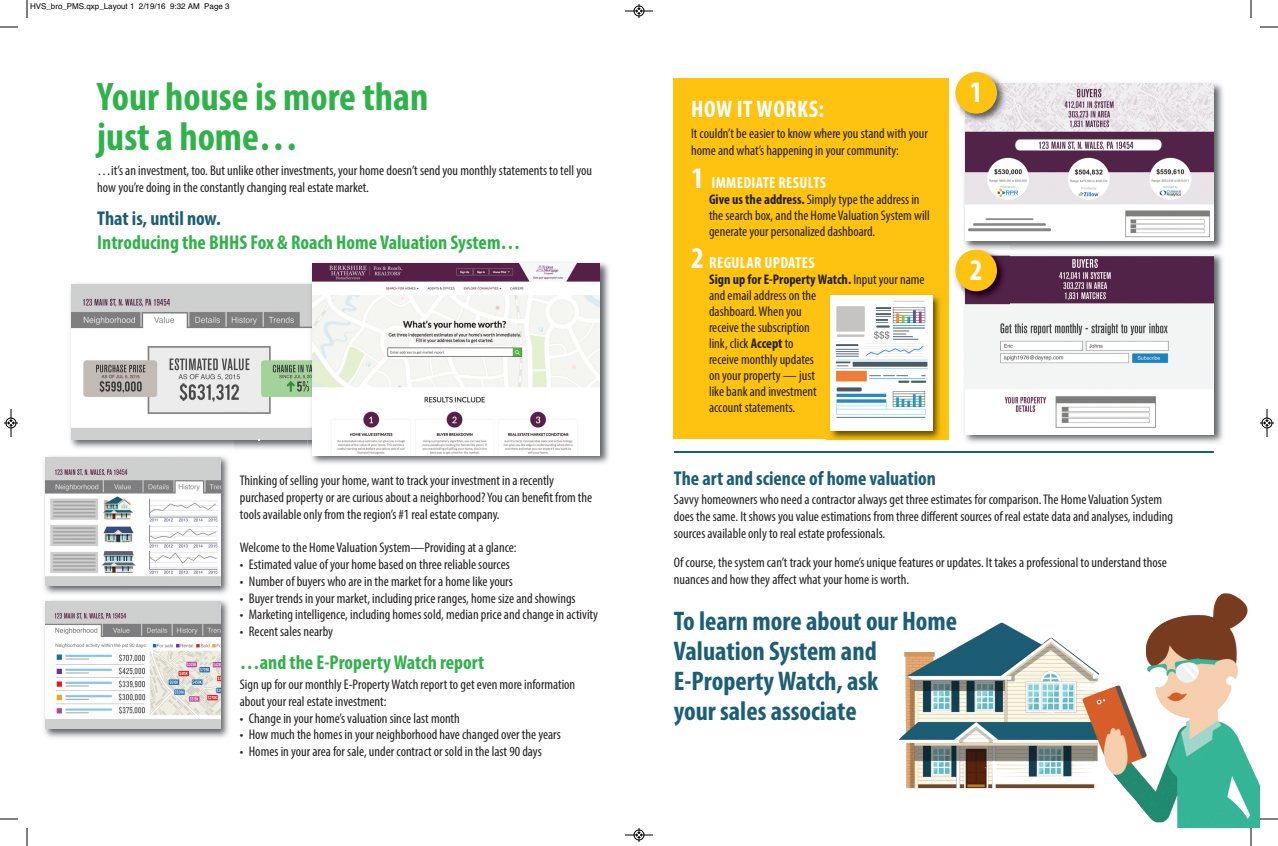
<style>
.page{position:relative;width:1278px;height:846px;background:#fff}
.page>*{position:absolute;margin:0;border:0;box-sizing:border-box;transform-origin:0 0}
.t1{font:700 condensed 40px/40px "Myriad Pro";color:#30b24a}
.t2{font:700 condensed 30px "Myriad Pro";color:#fff}
.t3{font:700 condensed 27px/30px "Myriad Pro";color:#1b5e76}
.t4{font:700 condensed 24px "Myriad Pro";letter-spacing:.02em;color:#fff}
.t5{font:700 condensed 20px "Myriad Pro";color:#30b24a}
.t6{font:700 condensed 20px "Myriad Pro";color:#1b5e76}
.t7{font:700 condensed 16px "Myriad Pro";letter-spacing:.02em;color:#fff}
.t8{font:condensed 14px/16px "Myriad Pro";color:#231f20}
.t9{font:8px "Helvetica";color:#000}
.s1{font-size:30px}
.s2{font-weight:700}
</style>
<div class="page">
<div style="left:674px;top:78px;width:275px;height:361px;background:#fec210"></div>
<img style="left:44px;top:456px;width:185px;height:282px">
<img style="left:45px;top:457px;width:175px;height:129px">
<img style="left:70px;top:283px;width:238px;height:166px">
<img style="left:72px;top:284px;width:236px;height:155px">
<img style="left:44px;top:595px;width:185px;height:4px">
<img style="left:45px;top:602px;width:175px;height:127px">
<img style="left:964px;top:254px;width:259px;height:189px">
<img style="left:965px;top:255px;width:249px;height:179px">
<img style="left:964px;top:83px;width:259px;height:167px">
<img style="left:965px;top:84px;width:249px;height:157px">
<img style="left:826px;top:439px;width:123px;height:1px">
<img style="left:830px;top:295px;width:111px;height:144px">
<img style="left:831px;top:296px;width:101px;height:135px">
<img style="left:899px;top:593px;width:361px;height:235px">
<img style="left:955px;top:71px;width:55px;height:56px">
<div style="left:955px;top:72px;width:42px;height:42px;background:#fec210;border-radius:50%"></div>
<img style="left:955px;top:256px;width:6px;height:35px">
<img style="left:961px;top:245px;width:49px;height:59px">
<img style="left:965px;top:255px;width:45px;height:49px">
<svg style="left:961px;top:291px;width:1px;height:13px"></svg>
<div style="left:955px;top:250px;width:42px;height:41px;background:#fec210;border-radius:50%"></div>
<img style="left:311px;top:262px;width:298px;height:202px">
<img style="left:308px;top:284px;width:4px;height:155px">
<img style="left:312px;top:263px;width:288px;height:193px">
<hr style="left:674px;top:451px;width:540px;height:2px;background:#1b5e76">
<svg style="left:27px;top:0;width:1px;height:18px"></svg>
<svg style="left:0;top:27px;width:18px;height:1px"></svg>
<svg style="left:1251px;top:0;width:1px;height:18px"></svg>
<svg style="left:1260px;top:27px;width:18px;height:1px"></svg>
<svg style="left:27px;top:828px;width:1px;height:18px"></svg>
<svg style="left:0;top:819px;width:18px;height:1px"></svg>
<svg style="left:1251px;top:828px;width:1px;height:18px"></svg>
<svg style="left:1260px;top:819px;width:18px;height:1px"></svg>
<svg style="left:625px;top:4px;width:28px;height:14px"></svg>
<svg style="left:625px;top:828px;width:28px;height:14px"></svg>
<svg style="left:4px;top:409px;width:14px;height:28px"></svg>
<svg style="left:1260px;top:409px;width:14px;height:28px"></svg>
<p class="t9" style="left:30px;top:2px;width:201px">HVS_bro_PMS.qxp_Layout 1 2/19/16 9:32 AM Page 3</p>
<h1 class="t1" style="left:97px;top:80px;width:333px">Your house is more than just a home…</h1>
<p class="t8" style="left:97px;top:163px;width:496px;line-height:16.8px">…it’s an investment, too. But unlike other investments, your home doesn’t send you monthly statements to tell you how you’re doing in the constantly changing real estate market.</p>
<h3 class="t6" style="left:97px;top:211px;width:125px">That is, until now.</h3>
<h3 class="t5" style="left:97px;top:235px;width:425px">Introducing the BHHS Fox &amp; Roach Home Valuation System…</h3>
<p class="t8" style="left:240px;top:473px;width:354px;line-height:16.8px">Thinking of selling your home, want to track your investment in a recently purchased property or are curious about a neighborhood?You can benefit from the tools available only from the region’s #1 real estate company.</p>
<p class="t8" style="left:240px;top:541px;width:278px">Welcome to the Home Valuation System—Providing at a glance:</p>
<p class="t8" style="left:240px;top:557px;width:271px">• Estimated value of your home based on three reliable sources</p>
<p class="t8" style="left:240px;top:574px;width:274px">• Number of buyers who are in the market for a home like yours</p>
<p class="t8" style="left:240px;top:591px;width:337px">• Buyer trends in your market, including price ranges, home size and showings</p>
<p class="t8" style="left:240px;top:608px;width:360px">• Marketing intelligence, including homes sold, median price and change in activity</p>
<p class="t8" style="left:240px;top:625px;width:95px">• Recent sales nearby</p>
<h3 class="t5" style="left:240px;top:656px;width:246px">…and the E-PropertyWatch report</h3>
<p class="t8" style="left:240px;top:677px;width:337px;line-height:16.8px">Sign up for our monthly E-PropertyWatch report to get even more information about your real estate investment:</p>
<p class="t8" style="left:240px;top:711px;width:221px">• Change in your home’s valuation since last month</p>
<p class="t8" style="left:240px;top:728px;width:322px">• How much the homes in your neighborhood have changed over the years</p>
<p class="t8" style="left:240px;top:745px;width:303px">• Homes in your area for sale, under contract or sold in the last 90 days</p>
<h3 class="t4" style="left:691px;top:100px;width:134px">HOW ITWORKS:</h3>
<p class="t8" style="left:691px;top:126px;width:238px;line-height:16.8px">It couldn’t be easier to know where you stand with your home and what’s happening in your community:</p>
<p class="t7" style="left:691px;top:177px;width:137px"><span class="s1">1</span> IMMEDIATE RESULTS</p>
<p class="t8" style="left:709px;top:192px;width:222px"><span class="s2">Give us the address.</span> Simply type the address in the search box, and the Home Valuation System will generate your personalized dashboard.</p>
<p class="t7" style="left:691px;top:257px;width:125px"><span class="s1">2</span> REGULAR UPDATES</p>
<p class="t8" style="left:709px;top:272px;width:217px"><span class="s2">Sign up for E-PropertyWatch.</span> Input your name and email address on the<br>dashboard.When you<br>receive the subscription<br>link, click <span class="s2">Accept</span> to<br>receive monthly updates<br>on your property — just<br>like bank and investment<br>account statements.</p>
<h2 class="t2" style="left:970px;top:82px;width:14px">1</h2>
<h2 class="t2" style="left:970px;top:259px;width:14px">2</h2>
<h3 class="t6" style="left:674px;top:471px;width:264px">The art and science of home valuation</h3>
<p class="t8" style="left:674px;top:492px;width:501px;line-height:16.8px">Savvy homeowners who need a contractor always get three estimates for comparison.The Home Valuation System does the same. It shows you value estimations from three different sources of real estate data and analyses, including sources available only to real estate professionals.</p>
<p class="t8" style="left:674px;top:555px;width:495px;line-height:16.8px">Of course, the system can’t track your home’s unique features or updates. It takes a professional to understand those nuances and how they affect what your home is worth.</p>
<h3 class="t3" style="left:674px;top:609px;width:285px">To learn more about our Home<br>Valuation System and<br>E-PropertyWatch, ask<br>your sales associate</h3>
</div>
